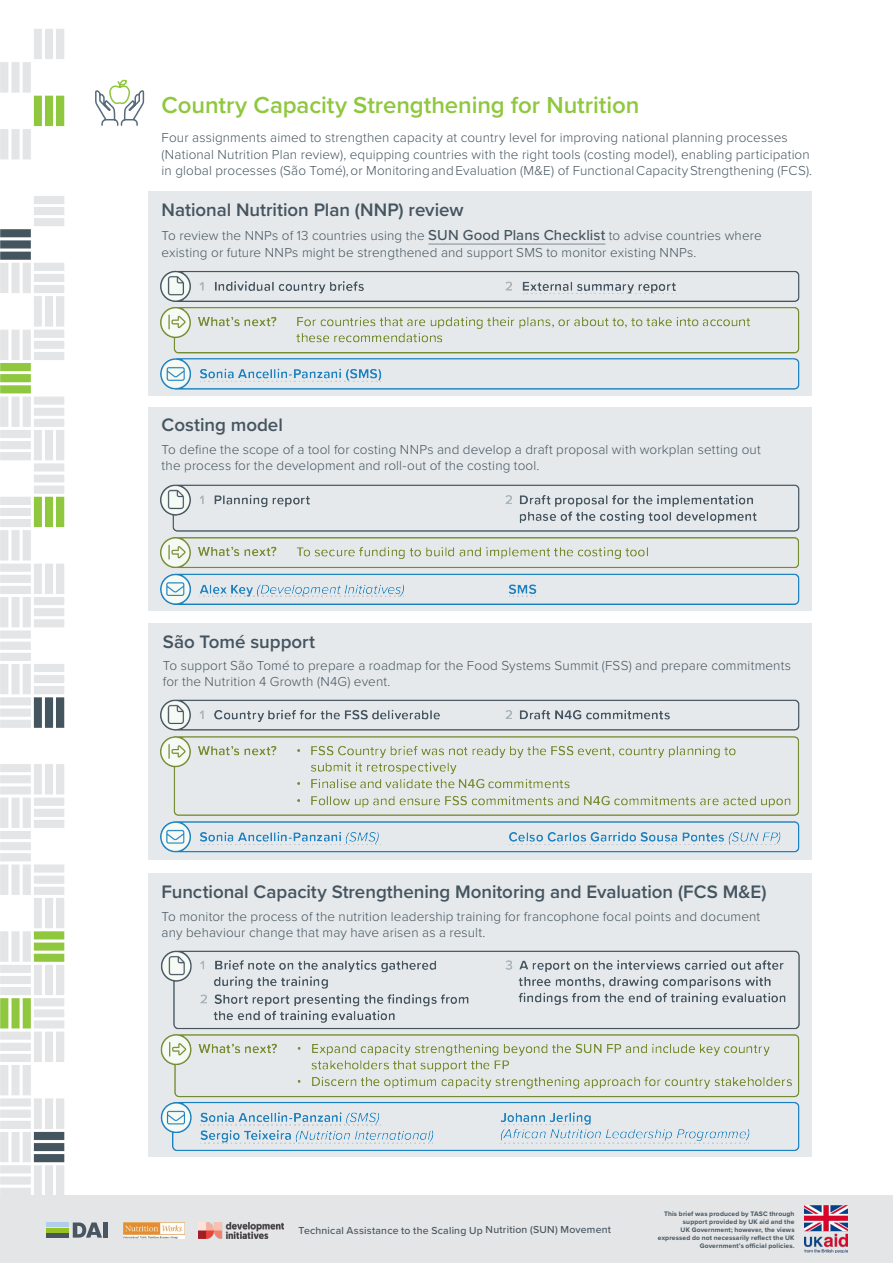
<style>
.page{position:relative;width:893px;height:1263px;background:#fff}
.page>*{position:absolute;margin:0;border:0;box-sizing:border-box;transform-origin:0 0}
.t1{font:600 24px "Proxima Nova";letter-spacing:-.005em;color:#8fc73e}
.t2{font:600 18.75px "Proxima Nova";color:#455560}
.t3{font:300 13.5px/16.2px "Proxima Nova";letter-spacing:.01em;color:#455560}
.t4{font:500 10.5px "Proxima Nova";letter-spacing:.015em;color:#455560}
.t5{font:700 6.75px/8.1px "Proxima Nova";letter-spacing:.02em;color:#455560;text-align:right}
.s1{font-weight:500;font-size:15px}
</style>
<div class="page">
<img style="left:0;top:29px;width:162px;height:1167px">
<div style="left:0;top:1196px;width:893px;height:67px;background:#e4e5e6"></div>
<img style="left:199px;top:1222px;width:84px;height:16px">
<div style="left:46px;top:1222px;width:23px;height:5px;background:#b0cee9"></div>
<hr style="left:46px;top:1228px;width:23px;height:4px;background:#98c222">
<hr style="left:46px;top:1233px;width:23px;height:4px;background:#495661">
<div style="left:103px;top:1222px;width:5px;height:15px;background:#495661"></div>
<svg style="left:73px;top:1222px;width:29px;height:15px"></svg>
<img style="left:124px;top:1222px;width:60px;height:16px">
<div style="left:149px;top:191px;width:663px;height:205px;background:#e6e9eb"></div>
<div style="left:149px;top:623px;width:663px;height:237px;background:#e6e9eb"></div>
<div style="left:149px;top:407px;width:663px;height:203px;background:#e6e9eb"></div>
<div style="left:149px;top:873px;width:663px;height:284px;background:#e6e9eb"></div>
<img style="left:804px;top:1206px;width:43px;height:47px">
<hr style="left:428px;top:243px;width:177px;height:2px;background:#a2aaaf">
<svg style="left:94px;top:79px;width:51px;height:48px"></svg>
<img style="left:160px;top:271px;width:639px;height:119px">
<img style="left:160px;top:484px;width:639px;height:120px">
<img style="left:160px;top:700px;width:639px;height:153px">
<img style="left:160px;top:950px;width:639px;height:201px">
<h1 class="t1" style="left:162px;top:87px;width:479px">Country Capacity Strengthening for Nutrition</h1>
<p class="t3" style="left:162px;top:129px;width:652px">Four assignments aimed to strengthen capacity at country level for improving national planning processes (National Nutrition Plan review), equipping countries with the right tools (costing model), enabling participation in global processes (São Tomé), or Monitoring and Evaluation (M&amp;E) of Functional Capacity Strengthening (FCS).</p>
<h2 class="t2" style="left:162px;top:196px;width:303px">National Nutrition Plan (NNP) review</h2>
<p class="t3" style="left:162px;top:227px;width:602px">To review the NNPs of 13 countries using the <span class="s1">SUN Good Plans Checklist</span> to advise countries where existing or future NNPs might be strengthened and support SMS to monitor existing NNPs.</p>
<h2 class="t2" style="left:162px;top:411px;width:123px">Costing model</h2>
<p class="t3" style="left:162px;top:440px;width:601px">To define the scope of a tool for costing NNPs and develop a draft proposal with workplan setting out the process for the development and roll-out of the costing tool.</p>
<h2 class="t2" style="left:163px;top:628px;width:154px">São Tomé support</h2>
<p class="t3" style="left:163px;top:657px;width:630px">To support São Tomé to prepare a roadmap for the Food Systems Summit (FSS) and prepare commitments for the Nutrition 4 Growth (N4G) event.</p>
<h2 class="t2" style="left:162px;top:878px;width:606px">Functional Capacity Strengthening Monitoring and Evaluation (FCS M&amp;E)</h2>
<p class="t3" style="left:162px;top:907px;width:600px">To monitor the process of the nutrition leadership training for francophone focal points and document any behaviour change that may have arisen as a result.</p>
<p class="t4" style="left:299px;top:1222px;width:314px">Technical Assistance to the Scaling Up Nutrition (SUN) Movement</p>
<p class="t5" style="left:658px;top:1209px;width:138px">This brief was produced by TASC through support provided by UK aid and the<br>UK Government; however, the views expressed do not necessarily reflect the UK Government’s official policies.</p>
</div>
